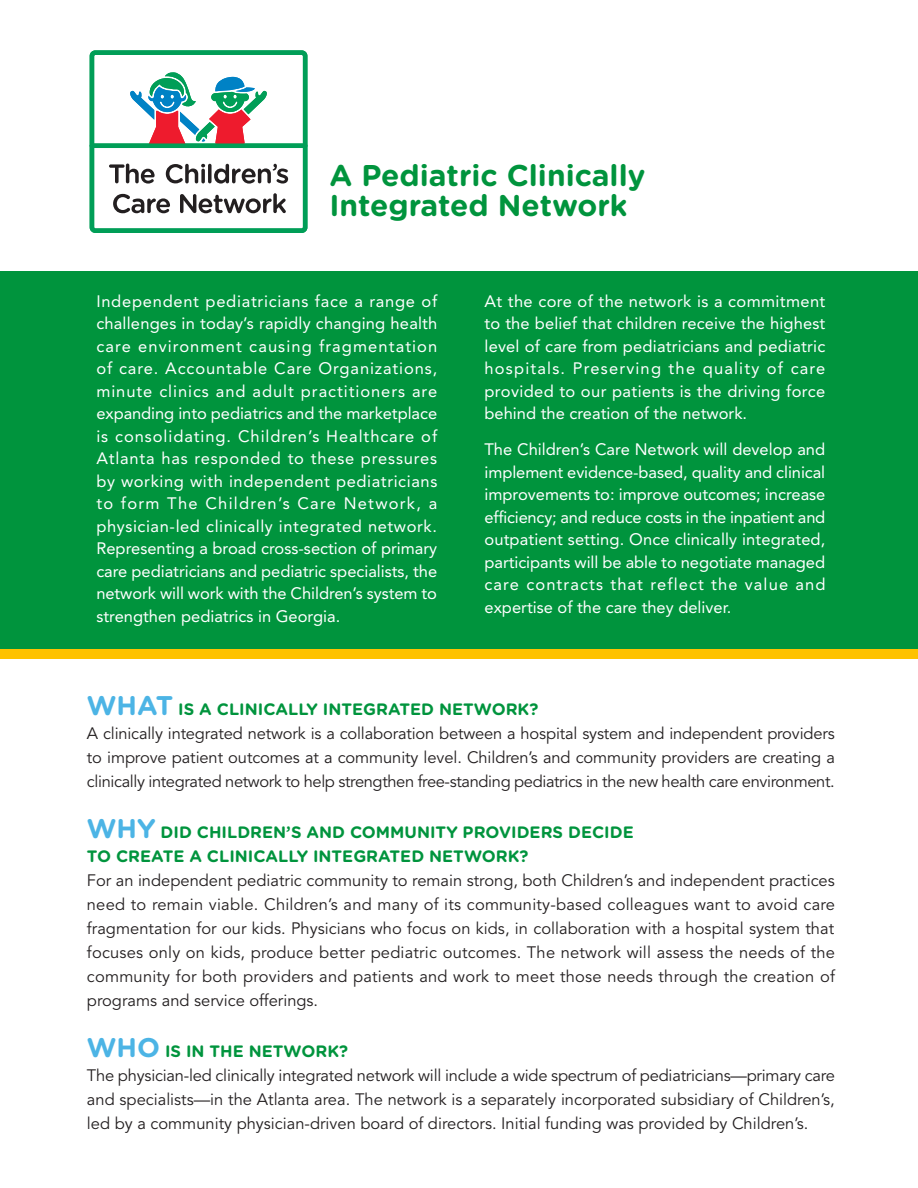
<style>
.page{position:relative;width:918px;height:1188px;background:#fff}
.page>*{position:absolute;margin:0;border:0;box-sizing:border-box;transform-origin:0 0}
.t1{font:700 30px "Gotham Rounded";color:#00943d}
.t2{font:16.5px/22.5px "Avenir";color:#fff;text-align:justify}
.t3{font:16.5px/24px "Avenir";color:#231f20;text-align:justify}
.t4{font:700 16.5px "Gotham Rounded";color:#00943d}
.s1{font-size:27px;color:#4cb4e5}
</style>
<div class="page">
<div style="left:0;top:272px;width:918px;height:382px;background:#00943d"></div>
<svg style="left:130px;top:72px;width:137px;height:71px"></svg>
<div style="left:92px;top:143px;width:213px;height:5px;background:#009e57"></div>
<div style="left:90px;top:50px;width:217px;height:183px;border:5px solid #009e57;border-radius:3px"></div>
<svg style="left:113px;top:194px;width:57px;height:19px"></svg>
<svg style="left:180px;top:193px;width:106px;height:20px"></svg>
<svg style="left:166px;top:164px;width:39px;height:19px"></svg>
<svg style="left:201px;top:169px;width:4px;height:14px"></svg>
<svg style="left:208px;top:164px;width:4px;height:19px"></svg>
<svg style="left:214px;top:164px;width:74px;height:20px"></svg>
<svg style="left:109px;top:164px;width:46px;height:20px"></svg>
<div style="left:0;top:650px;width:918px;height:9px;background:#fec200"></div>
<p class="t1" style="left:329px;top:153px;width:317px">A Pediatric Clinically</p>
<p class="t1" style="left:329px;top:183px;width:300px">Integrated Network</p>
<p class="t2" style="left:96px;top:290px;width:343px">Independent pediatricians face a range of challenges in today’s rapidly changing health care environment causing fragmentation of care. Accountable Care Organizations, minute clinics and adult practitioners are expanding into pediatrics and the marketplace is consolidating. Children’s Healthcare of Atlanta has responded to these pressures by working with independent pediatricians to form The Children’s Care Network, a physician-led clinically integrated network.<br>Representing a broad cross-section of primary care pediatricians and pediatric specialists, the network will work with the Children’s system to strengthen pediatrics in Georgia.</p>
<p class="t2" style="left:485px;top:290px;width:342px">At the core of the network is a commitment to the belief that children receive the highest level of care from pediatricians and pediatric hospitals. Preserving the quality of care provided to our patients is the driving force behind the creation of the network.</p>
<p class="t2" style="left:485px;top:439px;width:343px">The Children’s Care Network will develop and implement evidence-based, quality and clinical improvements to: improve outcomes; increase efficiency; and reduce costs in the inpatient and outpatient setting. Once clinically integrated, participants will be able to negotiate managed care contracts that reflect the value and expertise of the care they deliver.</p>
<p class="t4" style="left:87px;top:697px;width:453px"><span class="s1">WHAT</span> IS A CLINICALLY INTEGRATED NETWORK?</p>
<p class="t3" style="left:87px;top:722px;width:750px">A clinically integrated network is a collaboration between a hospital system and independent providers to improve patient outcomes at a community level. Children’s and community providers are creating a clinically integrated network to help strengthen free-standing pediatrics in the new health care environment.</p>
<p class="t4" style="left:87px;top:820px;width:548px"><span class="s1">WHY</span> DID CHILDREN’S AND COMMUNITY PROVIDERS DECIDE</p>
<p class="t4" style="left:87px;top:844px;width:443px">TO CREATE A CLINICALLY INTEGRATED NETWORK?</p>
<p class="t3" style="left:87px;top:869px;width:750px">For an independent pediatric community to remain strong, both Children’s and independent practices need to remain viable. Children’s and many of its community-based colleagues want to avoid care fragmentation for our kids. Physicians who focus on kids, in collaboration with a hospital system that focuses only on kids, produce better pediatric outcomes. The network will assess the needs of the community for both providers and patients and work to meet those needs through the creation of programs and service offerings.</p>
<p class="t4" style="left:87px;top:1039px;width:263px"><span class="s1">WHO</span> IS IN THE NETWORK?</p>
<p class="t3" style="left:87px;top:1064px;width:749px">The physician-led clinically integrated network will include a wide spectrum of pediatricians—primary care and specialists—in the Atlanta area. The network is a separately incorporated subsidiary of Children’s, led by a community physician-driven board of directors. Initial funding was provided by Children’s.</p>
</div>
